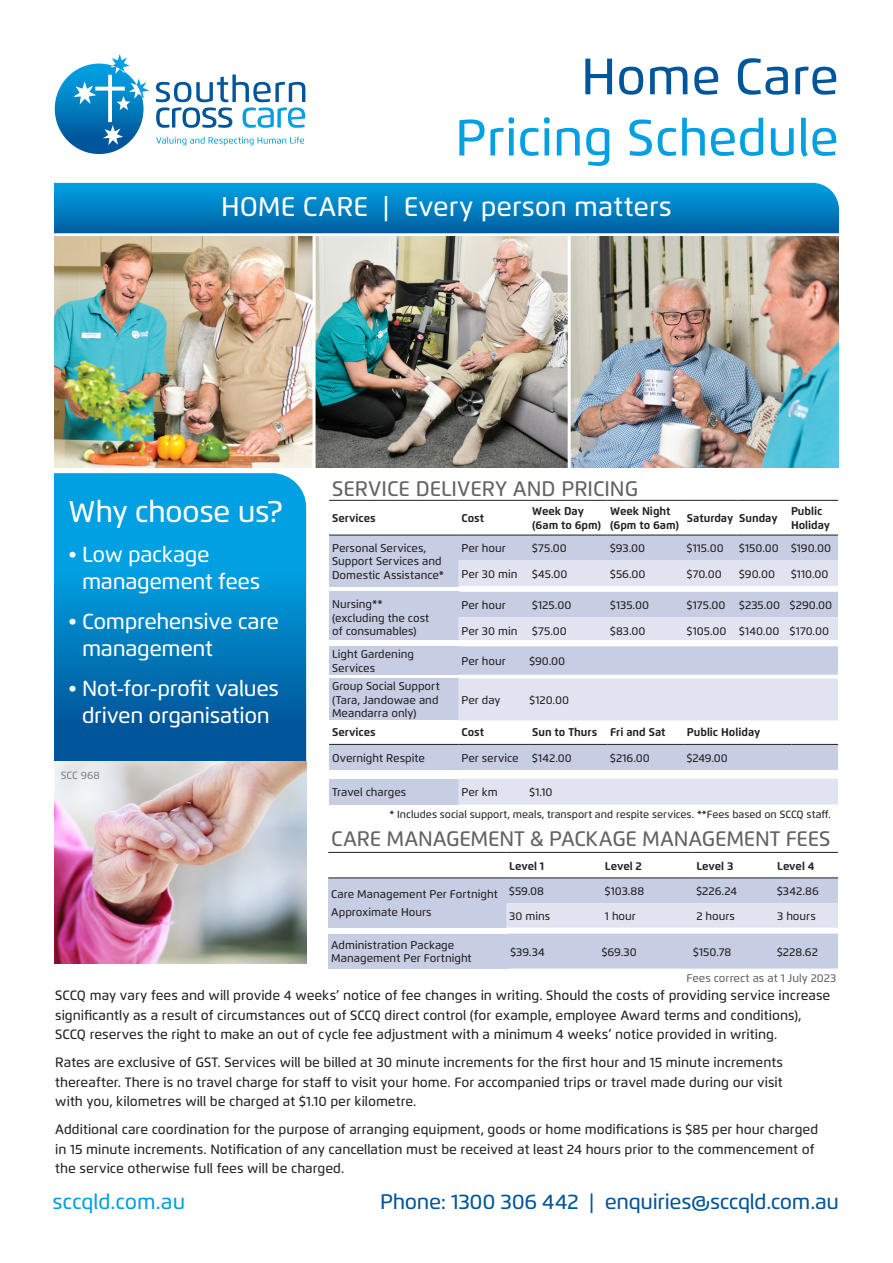
<style>
.page{position:relative;width:893px;height:1263px;background:#fff}
.page>*{position:absolute;margin:0;border:0;box-sizing:border-box;transform-origin:0 0}
.t1{font:500 51px/61.2px "Flexo";color:#00a0e2;text-align:right}
.t2{font:500 30px "Flexo";letter-spacing:-.02em;color:#fff}
.t3{font:500 27px "Flexo";color:#fff}
.t4{font:500 21.75px/27px "Flexo";letter-spacing:-.02em;color:#fff}
.t5{font:500 21px "Flexo";letter-spacing:-.005em;color:#636366}
.t6{font:500 21px "Flexo";letter-spacing:-.015em;color:#01559a}
.t7{font:500 21px "Flexo";letter-spacing:-.005em;color:#00a0e2}
.t8{font:500 13.5px/19.5px "Flexo";color:#231f20}
.t9{font:500 11.25px/13.5px "Flexo";color:#231f20}
.t10{font:700 11.25px/13.5px "Flexo";color:#231f20}
.t11{font:500 11.25px "Flexo";letter-spacing:.005em;color:#636366}
.t12{font:500 10.5px "Flexo";color:#231f20}
.t13{font:500 10.5px "Flexo";letter-spacing:.005em;color:#808285}
.s1{color:#01559a}
</style>
<div class="page">
<svg style="left:54px;top:473px;width:252px;height:288px;background:#0082c5"></svg>
<svg style="left:328px;top:851px;width:510px;height:77px"></svg>
<hr style="left:328px;top:877px;width:178px;height:1px;background:#231f20">
<hr style="left:506px;top:877px;width:96px;height:1px;background:#231f20">
<hr style="left:602px;top:877px;width:91px;height:1px;background:#231f20">
<hr style="left:693px;top:877px;width:81px;height:1px;background:#231f20">
<hr style="left:774px;top:877px;width:69px;height:1px;background:#231f20">
<hr style="left:328px;top:852px;width:178px;height:1px;background:#231f20">
<hr style="left:506px;top:852px;width:96px;height:1px;background:#231f20">
<hr style="left:602px;top:852px;width:91px;height:1px;background:#231f20">
<hr style="left:693px;top:852px;width:81px;height:1px;background:#231f20">
<hr style="left:774px;top:852px;width:69px;height:1px;background:#231f20">
<div style="left:328px;top:934px;width:179px;height:34px;background:#c7cde3"></div>
<div style="left:507px;top:934px;width:331px;height:34px;background:#c7cde3"></div>
<svg style="left:329px;top:499px;width:509px;height:87px"></svg>
<hr style="left:329px;top:535px;width:129px;height:1px;background:#231f20">
<hr style="left:458px;top:535px;width:71px;height:1px;background:#231f20">
<hr style="left:529px;top:535px;width:78px;height:1px;background:#231f20">
<hr style="left:607px;top:535px;width:77px;height:1px;background:#231f20">
<hr style="left:684px;top:535px;width:52px;height:1px;background:#231f20">
<hr style="left:736px;top:535px;width:52px;height:1px;background:#231f20">
<hr style="left:788px;top:535px;width:55px;height:1px;background:#231f20">
<hr style="left:329px;top:500px;width:129px;height:1px;background:#231f20">
<hr style="left:458px;top:500px;width:71px;height:1px;background:#231f20">
<hr style="left:529px;top:500px;width:78px;height:1px;background:#231f20">
<hr style="left:607px;top:500px;width:77px;height:1px;background:#231f20">
<hr style="left:684px;top:500px;width:52px;height:1px;background:#231f20">
<hr style="left:736px;top:500px;width:52px;height:1px;background:#231f20">
<hr style="left:788px;top:500px;width:55px;height:1px;background:#231f20">
<svg style="left:329px;top:592px;width:509px;height:178px"></svg>
<div style="left:329px;top:779px;width:129px;height:25px;background:#c7cde3"></div>
<div style="left:458px;top:779px;width:380px;height:25px;background:#e1e4f0"></div>
<svg style="left:54px;top:183px;width:785px;height:50px;background:#0180c2"></svg>
<img style="left:54px;top:761px;width:252px;height:202px">
<img style="left:55px;top:71px;width:71px;height:83px">
<svg style="left:74px;top:54px;width:75px;height:91px"></svg>
<svg style="left:156px;top:75px;width:149px;height:53px"></svg>
<svg style="left:156px;top:137px;width:148px;height:8px"></svg>
<img style="left:54px;top:236px;width:785px;height:232px">
<hr style="left:313px;top:234px;width:3px;height:236px;background:#fff">
<hr style="left:568px;top:234px;width:3px;height:236px;background:#fff">
<div style="left:838px;top:478px;width:34px;height:495px;background:#fff"></div>
<p class="t1" style="left:455px;top:46px;width:385px"><span class="s1">Home Care<br></span>Pricing Schedule</p>
<p class="t3" style="left:221px;top:190px;width:452px">HOME CARE | Every person matters</p>
<p class="t2" style="left:69px;top:494px;width:216px">Why choose us?</p>
<p class="t4" style="left:82px;top:541px;width:180px;text-indent:-13px">• Low package management fees</p>
<p class="t4" style="left:82px;top:608px;width:199px;text-indent:-13px">• Comprehensive care management</p>
<p class="t4" style="left:69px;top:674px;width:212px;text-align:center">• Not-for-profit values driven organisation</p>
<p class="t13" style="left:61px;top:769px;width:41px">SCC 968</p>
<p class="t5" style="left:332px;top:476px;width:308px">SERVICE DELIVERY AND PRICING</p>
<p class="t10" style="left:332px;top:511px;width:45px">Services</p>
<p class="t10" style="left:461px;top:511px;width:24px">Cost</p>
<p class="t10" style="left:532px;top:505px;width:70px">Week Day (6am to 6pm)</p>
<p class="t10" style="left:610px;top:505px;width:70px">Week Night (6pm to 6am)</p>
<p class="t10" style="left:687px;top:511px;width:48px">Saturday</p>
<p class="t10" style="left:739px;top:511px;width:40px">Sunday</p>
<p class="t10" style="left:791px;top:505px;width:41px">Public<br>Holiday</p>
<p class="t9" style="left:332px;top:541px;width:113px">Personal Services,<br>Support Services and<br>Domestic Assistance*</p>
<p class="t9" style="left:461px;top:541px;width:46px">Per hour</p>
<p class="t9" style="left:532px;top:541px;width:36px">$75.00</p>
<p class="t9" style="left:610px;top:541px;width:36px">$93.00</p>
<p class="t9" style="left:687px;top:541px;width:38px">$115.00</p>
<p class="t9" style="left:739px;top:541px;width:41px">$150.00</p>
<p class="t9" style="left:791px;top:541px;width:42px">$190.00</p>
<p class="t9" style="left:461px;top:567px;width:58px">Per 30 min</p>
<p class="t9" style="left:532px;top:567px;width:37px">$45.00</p>
<p class="t9" style="left:610px;top:567px;width:37px">$56.00</p>
<p class="t9" style="left:687px;top:567px;width:36px">$70.00</p>
<p class="t9" style="left:739px;top:567px;width:37px">$90.00</p>
<p class="t9" style="left:791px;top:567px;width:39px">$110.00</p>
<p class="t9" style="left:332px;top:597px;width:99px">Nursing** (excluding the cost of consumables)</p>
<p class="t9" style="left:461px;top:598px;width:46px">Per hour</p>
<p class="t9" style="left:532px;top:598px;width:41px">$125.00</p>
<p class="t9" style="left:610px;top:598px;width:40px">$135.00</p>
<p class="t9" style="left:687px;top:598px;width:40px">$175.00</p>
<p class="t9" style="left:739px;top:598px;width:43px">$235.00</p>
<p class="t9" style="left:790px;top:598px;width:44px">$290.00</p>
<p class="t9" style="left:461px;top:624px;width:58px">Per 30 min</p>
<p class="t9" style="left:532px;top:624px;width:36px">$75.00</p>
<p class="t9" style="left:610px;top:624px;width:37px">$83.00</p>
<p class="t9" style="left:687px;top:624px;width:41px">$105.00</p>
<p class="t9" style="left:739px;top:624px;width:42px">$140.00</p>
<p class="t9" style="left:790px;top:624px;width:41px">$170.00</p>
<p class="t9" style="left:332px;top:647px;width:83px">Light Gardening<br>Services</p>
<p class="t9" style="left:461px;top:654px;width:46px">Per hour</p>
<p class="t9" style="left:529px;top:654px;width:37px">$90.00</p>
<p class="t9" style="left:332px;top:680px;width:109px;text-align:justify">Group Social Support (Tara, Jandowae and Meandarra only)</p>
<p class="t9" style="left:461px;top:693px;width:40px">Per day</p>
<p class="t9" style="left:529px;top:693px;width:41px">$120.00</p>
<p class="t10" style="left:332px;top:725px;width:45px">Services</p>
<p class="t10" style="left:461px;top:725px;width:24px">Cost</p>
<p class="t10" style="left:532px;top:725px;width:66px">Sun to Thurs</p>
<p class="t10" style="left:610px;top:725px;width:57px">Fri and Sat</p>
<p class="t10" style="left:687px;top:725px;width:75px">Public Holiday</p>
<p class="t9" style="left:332px;top:751px;width:94px">Overnight Respite</p>
<p class="t9" style="left:461px;top:751px;width:59px">Per service</p>
<p class="t9" style="left:532px;top:751px;width:41px">$142.00</p>
<p class="t9" style="left:610px;top:751px;width:41px">$216.00</p>
<p class="t9" style="left:687px;top:751px;width:43px">$249.00</p>
<p class="t9" style="left:332px;top:785px;width:76px">Travel charges</p>
<p class="t9" style="left:461px;top:785px;width:38px">Per km</p>
<p class="t9" style="left:529px;top:785px;width:25px">$1.10</p>
<p class="t12" style="left:390px;top:808px;width:443px">* Includes social support, meals, transport and respite services. **Fees based on SCCQ staff.</p>
<p class="t5" style="left:331px;top:826px;width:501px">CARE MANAGEMENT &amp; PACKAGE MANAGEMENT FEES</p>
<p class="t10" style="left:509px;top:859px;width:37px">Level 1</p>
<p class="t10" style="left:605px;top:859px;width:39px">Level 2</p>
<p class="t10" style="left:696px;top:859px;width:39px">Level 3</p>
<p class="t10" style="left:777px;top:859px;width:39px">Level 4</p>
<p class="t9" style="left:331px;top:888px;width:168px">Care Management Per Fortnight</p>
<p class="t9" style="left:331px;top:905px;width:102px">Approximate Hours</p>
<p class="t9" style="left:509px;top:884px;width:36px">$59.08</p>
<p class="t9" style="left:605px;top:884px;width:41px">$103.88</p>
<p class="t9" style="left:696px;top:884px;width:42px">$226.24</p>
<p class="t9" style="left:777px;top:884px;width:43px">$342.86</p>
<p class="t9" style="left:509px;top:909px;width:43px">30 mins</p>
<p class="t9" style="left:605px;top:909px;width:32px">1 hour</p>
<p class="t9" style="left:696px;top:909px;width:40px">2 hours</p>
<p class="t9" style="left:777px;top:909px;width:40px">3 hours</p>
<p class="t9" style="left:331px;top:938px;width:142px">Administration Package<br>Management Per Fortnight</p>
<p class="t9" style="left:510px;top:945px;width:36px">$39.34</p>
<p class="t9" style="left:602px;top:945px;width:37px">$69.30</p>
<p class="t9" style="left:693px;top:945px;width:40px">$150.78</p>
<p class="t9" style="left:777px;top:945px;width:42px">$228.62</p>
<p class="t11" style="left:686px;top:971px;width:152px">Fees correct as at 1 July 2023</p>
<p class="t8" style="left:55px;top:985px;width:777px">SCCQ may vary fees and will provide 4 weeks’ notice of fee changes in writing. Should the costs of providing service increase significantly as a result of circumstances out of SCCQ direct control (for example, employee Award terms and conditions),<br>SCCQ reserves the right to make an out of cycle fee adjustment with a minimum 4 weeks’ notice provided in writing.</p>
<p class="t8" style="left:55px;top:1052px;width:729px;text-align:justify">Rates are exclusive of GST. Services will be billed at 30 minute increments for the first hour and 15 minute increments thereafter. There is no travel charge for staff to visit your home. For accompanied trips or travel made during our visit with you, kilometres will be charged at $1.10 per kilometre.</p>
<p class="t8" style="left:55px;top:1119px;width:764px">Additional care coordination for the purpose of arranging equipment, goods or home modifications is $85 per hour charged in 15 minute increments. Notification of any cancellation must be received at least 24 hours prior to the commencement of the service otherwise full fees will be charged.</p>
<p class="t7" style="left:52px;top:1189px;width:134px">sccqld.com.au</p>
<p class="t6" style="left:380px;top:1189px;width:460px">Phone: 1300 306 442 | enquiries@sccqld.com.au</p>
</div>
